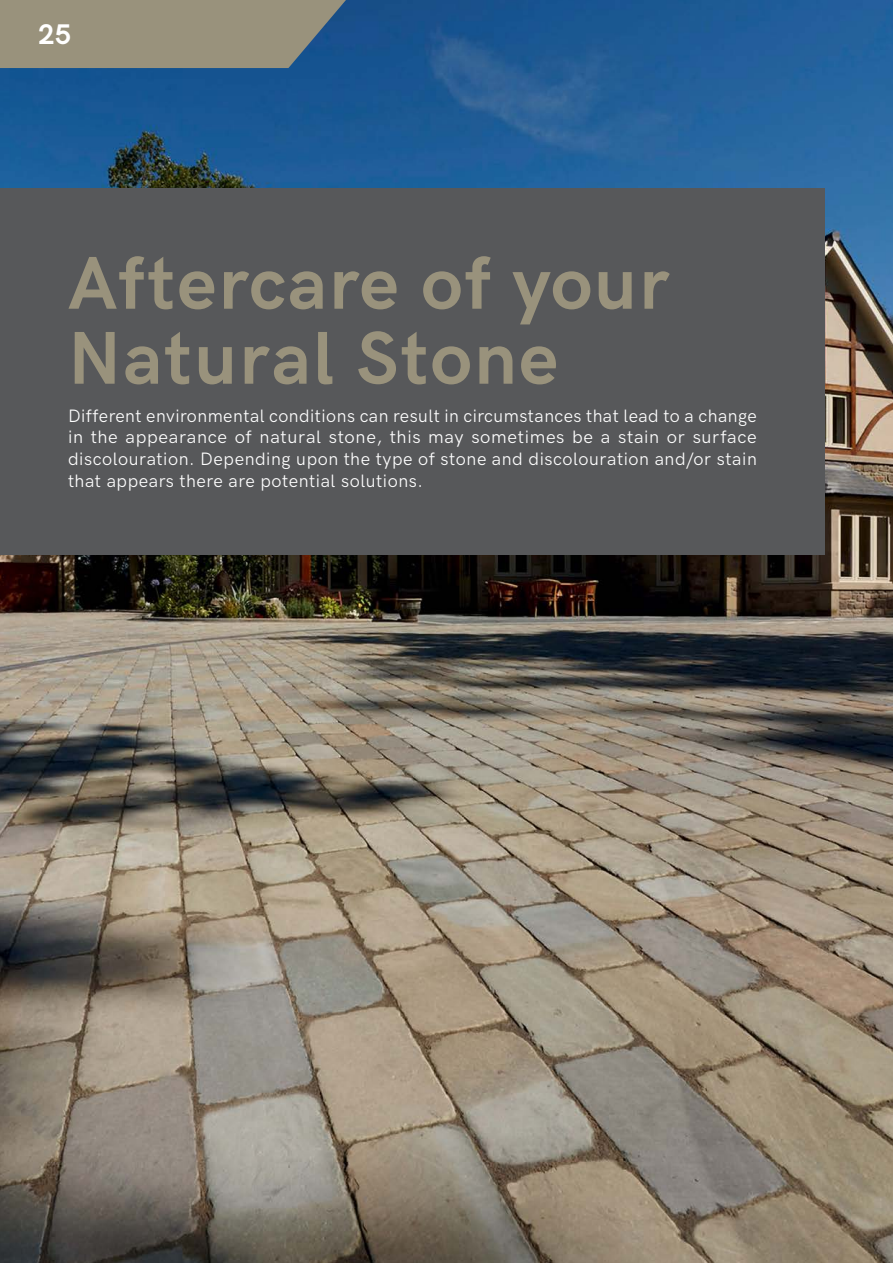
<style>
.page{position:relative;width:893px;height:1263px;background:#fff}
.page>*{position:absolute;margin:0;border:0;box-sizing:border-box;transform-origin:0 0}
.Big_Header{font:700 75px/75px "HK Grotesk";letter-spacing:.03em;color:#99927c}
.Page_Number_Left{font:700 28.5px "HK Grotesk";color:#fff}
.Paragraph_Text{font:18px/21.6px "HK Grotesk";letter-spacing:.03em;color:#fff;text-align:justify}
</style>
<div class="page">
<img style="left:0;top:0;width:893px;height:1263px">
<div style="left:0;top:188px;width:825px;height:367px;background:#57585a"></div>
<svg style="left:0;top:0;width:346px;height:68px;background:#8e8c7d"></svg>
<p class="Page_Number_Left" style="left:38px;top:13px;width:35px">25</p>
<p class="Big_Header" style="left:68px;top:240px;width:602px">Aftercare of your<br>Natural Stone</p>
<p class="Paragraph_Text" style="left:68px;top:403px;width:690px">Different environmental conditions can result in circumstances that lead to a change in the appearance of natural stone, this may sometimes be a stain or surface discolouration. Depending upon the type of stone and discolouration and/or stain that appears there are potential solutions.</p>
</div>
